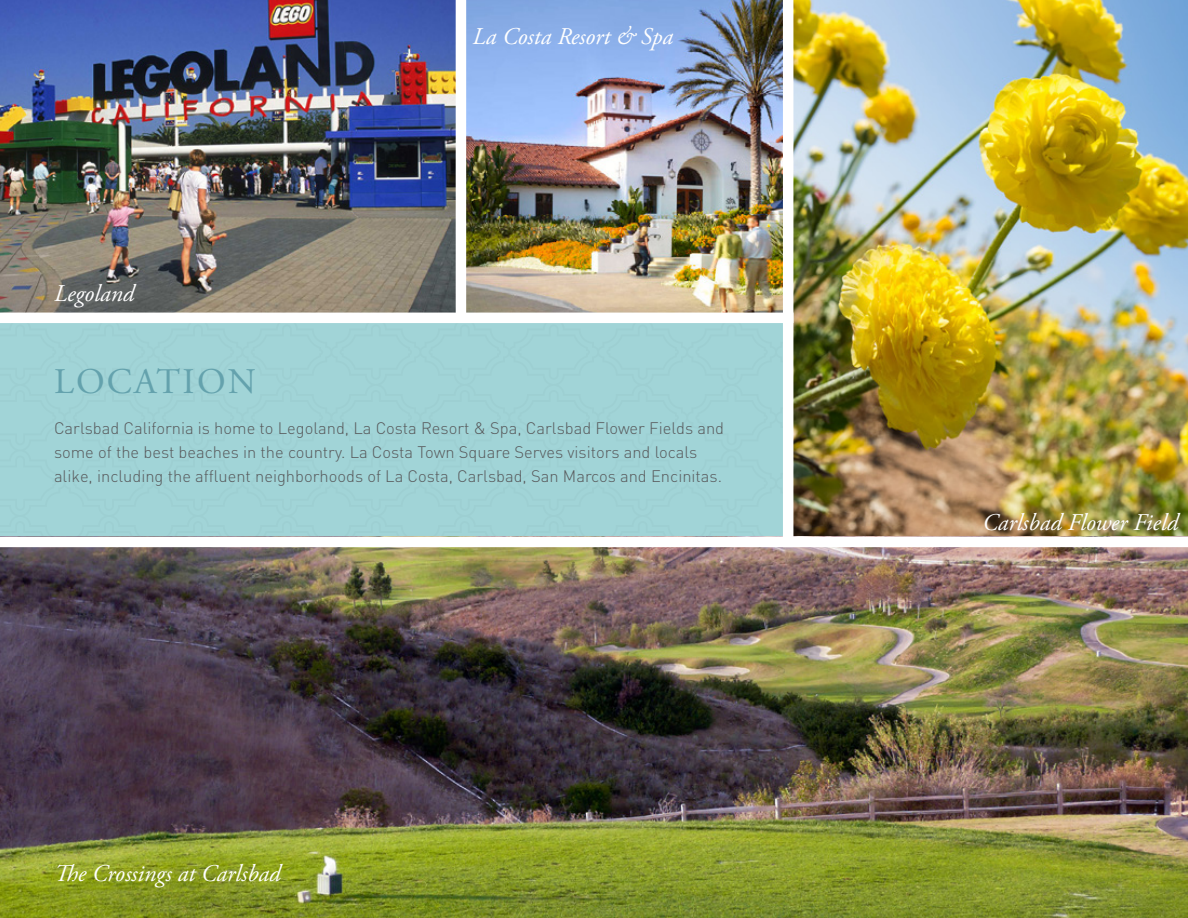
<style>
.page{position:relative;width:1188px;height:918px;background:#fff}
.page>*{position:absolute;margin:0;border:0;box-sizing:border-box;transform-origin:0 0}
.t1{font:36px "Adobe Garamond Pro";letter-spacing:.065em;color:#64a2ad}
.t2{font:italic 24px "Adobe Garamond Pro";color:#fff}
.t3{font:300 16.5px/24px "DIN Pro";color:#58595b}
</style>
<div class="page">
<div style="left:0;top:323px;width:607px;height:214px;background:#a1d4d7"></div>
<div style="left:251px;top:325px;width:72px;height:55px;background:#a1d4d7"></div>
<div style="left:162px;top:325px;width:72px;height:55px;background:#a1d4d7"></div>
<div style="left:251px;top:390px;width:72px;height:55px;background:#a1d4d7"></div>
<div style="left:251px;top:456px;width:72px;height:55px;background:#a1d4d7"></div>
<div style="left:162px;top:390px;width:72px;height:55px;background:#a1d4d7"></div>
<div style="left:162px;top:456px;width:72px;height:55px;background:#a1d4d7"></div>
<svg style="left:251px;top:521px;width:72px;height:16px"></svg>
<svg style="left:162px;top:521px;width:72px;height:16px"></svg>
<div style="left:73px;top:325px;width:72px;height:55px;background:#a1d4d7"></div>
<div style="left:0;top:325px;width:56px;height:55px;background:#a1d4d7"></div>
<div style="left:73px;top:390px;width:72px;height:55px;background:#a1d4d7"></div>
<div style="left:73px;top:456px;width:72px;height:55px;background:#a1d4d7"></div>
<div style="left:0;top:390px;width:56px;height:55px;background:#a1d4d7"></div>
<div style="left:0;top:456px;width:56px;height:55px;background:#a1d4d7"></div>
<svg style="left:73px;top:521px;width:72px;height:16px"></svg>
<svg style="left:0;top:521px;width:56px;height:16px"></svg>
<div style="left:607px;top:323px;width:176px;height:214px;background:#a1d4d7"></div>
<img style="left:0;top:0;width:783px;height:313px">
<img style="left:793px;top:0;width:395px;height:537px">
<img style="left:0;top:547px;width:1188px;height:371px">
<div style="left:456px;top:0;width:10px;height:322px;background:#fff"></div>
<h2 class="t2" style="left:54px;top:279px;width:82px">Legoland</h2>
<h2 class="t2" style="left:473px;top:22px;width:202px">La Costa Resort &amp; Spa</h2>
<h1 class="t1" style="left:54px;top:360px;width:203px">LOCATION</h1>
<p class="t3" style="left:54px;top:415px;width:672px">Carlsbad California is home to Legoland, La Costa Resort &amp; Spa, Carlsbad Flower Fields and some of the best beaches in the country. La Costa Town Square Serves visitors and locals alike, including the affluent neighborhoods of La Costa, Carlsbad, San Marcos and Encinitas.</p>
<h2 class="t2" style="left:54px;top:859px;width:228px">The Crossings at Carlsbad</h2>
<h2 class="t2" style="left:982px;top:508px;width:197px">Carlsbad Flower Field</h2>
</div>
